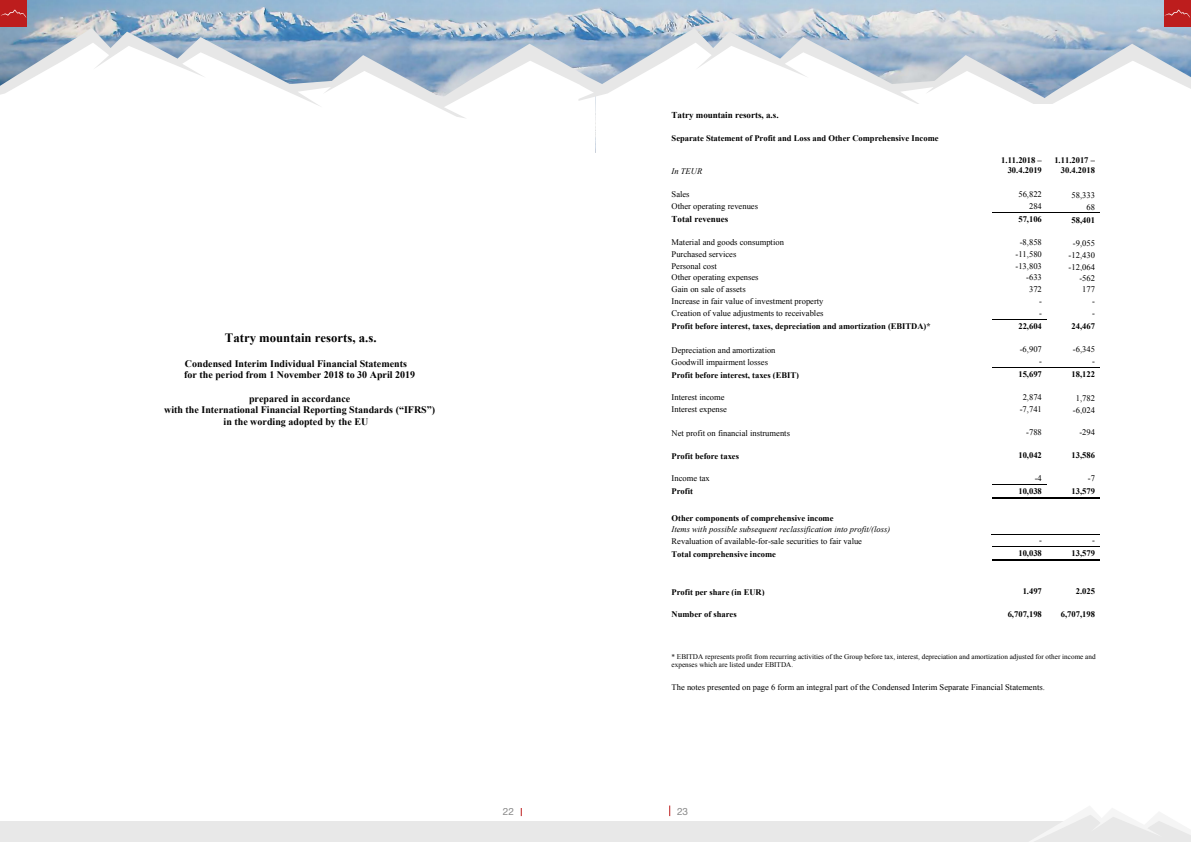
<style>
.page{position:relative;width:1191px;height:842px;background:#fff}
.page>*{position:absolute;margin:0;border:0;box-sizing:border-box;transform-origin:0 0}
.t1{font:700 12.7px "Times New Roman";color:#000}
.t2{font:700 10px/11.8px "Times New Roman";color:#000}
.t3{font:10px "Helvetica Neue LT Pro";color:#878787}
.t4{font:700 9px "Times New Roman";color:#000}
.t5{font:8.5px "Times New Roman";color:#000}
.t6{font:700 8.5px/9.8px "Times New Roman";color:#000;text-align:right}
.t7{font:italic 8.5px "Times New Roman";color:#000}
.t8{font:7.2px/8.3px "Times New Roman";color:#000}
</style>
<div class="page">
<img style="left:0;top:0;width:1191px;height:28px">
<svg style="left:0;top:28px;width:1191px;height:91px"></svg>
<div style="left:1163px;top:0;width:28px;height:27px;background:#bd1d1d"></div>
<svg style="left:1164px;top:10px;width:26px;height:8px"></svg>
<div style="left:0;top:0;width:27px;height:27px;background:#bd1d1d"></div>
<svg style="left:1px;top:10px;width:25px;height:8px"></svg>
<div style="left:0;top:821px;width:1069px;height:21px;background:#e8e8e8"></div>
<svg style="left:1030px;top:814px;width:161px;height:28px"></svg>
<div style="left:669px;top:104px;width:448px;height:670px;background:#fff"></div>
<hr style="left:991px;top:212px;width:55px;height:1px;background:#000">
<hr style="left:1046px;top:212px;width:54px;height:1px;background:#000">
<hr style="left:991px;top:319px;width:55px;height:1px;background:#000">
<hr style="left:1046px;top:319px;width:54px;height:1px;background:#000">
<hr style="left:991px;top:367px;width:55px;height:1px;background:#000">
<hr style="left:1046px;top:367px;width:54px;height:1px;background:#000">
<hr style="left:991px;top:484px;width:55px;height:1px;background:#000">
<hr style="left:1046px;top:484px;width:54px;height:1px;background:#000">
<hr style="left:991px;top:497px;width:55px;height:1px;background:#000">
<hr style="left:991px;top:498px;width:55px;height:1px;background:#000">
<hr style="left:1048px;top:497px;width:52px;height:1px;background:#000">
<hr style="left:1048px;top:498px;width:52px;height:1px;background:#000">
<hr style="left:991px;top:534px;width:109px;height:1px;background:#000">
<hr style="left:991px;top:546px;width:55px;height:1px;background:#000">
<hr style="left:1046px;top:546px;width:54px;height:1px;background:#000">
<hr style="left:991px;top:559px;width:55px;height:1px;background:#000">
<hr style="left:991px;top:560px;width:55px;height:1px;background:#000">
<hr style="left:1048px;top:559px;width:52px;height:1px;background:#000">
<hr style="left:1048px;top:560px;width:52px;height:1px;background:#000">
<h1 class="t1" style="left:225px;top:329px;width:153px">Tatry mountain resorts, a.s.</h1>
<p class="t2" style="left:184px;top:357px;width:232px">Condensed Interim Individual Financial Statements for the period from 1 November 2018 to 30 April 2019</p>
<p class="t2" style="left:249px;top:392px;width:103px">prepared in accordance</p>
<p class="t2" style="left:164px;top:404px;width:272px">with the International Financial Reporting Standards (“IFRS”)</p>
<p class="t2" style="left:223px;top:415px;width:146px">in the wording adopted by the EU</p>
<p class="t4" style="left:671px;top:108px;width:109px">Tatry mountain resorts, a.s.</p>
<p class="t6" style="left:671px;top:133px;width:268px">Separate Statement of Profit and Loss and Other Comprehensive Income</p>
<p class="t7" style="left:671px;top:166px;width:32px">In TEUR</p>
<p class="t6" style="left:1001px;top:155px;width:42px">1.11.2018 –<br>30.4.2019</p>
<p class="t6" style="left:1054px;top:155px;width:42px">1.11.2017 –<br>30.4.2018</p>
<p class="t5" style="left:671px;top:189px;width:20px">Sales</p>
<p class="t5" style="left:1018px;top:189px;width:25px">56,822</p>
<p class="t5" style="left:1071px;top:190px;width:25px">58,333</p>
<p class="t5" style="left:671px;top:201px;width:88px">Other operating revenues</p>
<p class="t5" style="left:1029px;top:201px;width:14px">284</p>
<p class="t5" style="left:1086px;top:202px;width:10px">68</p>
<p class="t4" style="left:671px;top:213px;width:58px">Total revenues</p>
<p class="t6" style="left:1018px;top:214px;width:25px">57,106</p>
<p class="t6" style="left:1071px;top:215px;width:25px">58,401</p>
<p class="t5" style="left:671px;top:237px;width:114px">Material and goods consumption</p>
<p class="t5" style="left:1019px;top:237px;width:24px">-8,858</p>
<p class="t5" style="left:1073px;top:238px;width:24px">-9,055</p>
<p class="t5" style="left:671px;top:248px;width:66px">Purchased services</p>
<p class="t5" style="left:1015px;top:248px;width:28px">-11,580</p>
<p class="t5" style="left:1068px;top:249px;width:28px">-12,430</p>
<p class="t5" style="left:671px;top:260px;width:47px">Personal cost</p>
<p class="t5" style="left:1015px;top:260px;width:28px">-13,803</p>
<p class="t5" style="left:1068px;top:261px;width:28px">-12,064</p>
<p class="t5" style="left:671px;top:272px;width:88px">Other operating expenses</p>
<p class="t5" style="left:1026px;top:272px;width:17px">-633</p>
<p class="t5" style="left:1079px;top:273px;width:17px">-562</p>
<p class="t5" style="left:671px;top:283px;width:76px">Gain on sale of assets</p>
<p class="t5" style="left:1029px;top:283px;width:14px">372</p>
<p class="t5" style="left:1082px;top:283px;width:14px">177</p>
<p class="t5" style="left:671px;top:295px;width:153px">Increase in fair value of investment property</p>
<p class="t5" style="left:1039px;top:295px;width:4px">-</p>
<p class="t5" style="left:1092px;top:295px;width:4px">-</p>
<p class="t5" style="left:671px;top:307px;width:153px">Creation of value adjustments to receivables</p>
<p class="t5" style="left:1039px;top:307px;width:4px">-</p>
<p class="t5" style="left:1092px;top:307px;width:4px">-</p>
<p class="t6" style="left:671px;top:321px;width:261px">Profit before interest, taxes, depreciation and amortization (EBITDA)*</p>
<p class="t6" style="left:1018px;top:321px;width:25px">22,604</p>
<p class="t6" style="left:1071px;top:321px;width:25px">24,467</p>
<p class="t5" style="left:671px;top:345px;width:105px">Depreciation and amortization</p>
<p class="t5" style="left:1019px;top:343px;width:24px">-6,907</p>
<p class="t5" style="left:1073px;top:343px;width:24px">-6,345</p>
<p class="t5" style="left:671px;top:357px;width:98px">Goodwill impairment losses</p>
<p class="t5" style="left:1039px;top:355px;width:4px">-</p>
<p class="t5" style="left:1092px;top:355px;width:4px">-</p>
<p class="t6" style="left:671px;top:370px;width:129px">Profit before interest, taxes (EBIT)</p>
<p class="t6" style="left:1018px;top:369px;width:25px">15,697</p>
<p class="t6" style="left:1071px;top:369px;width:25px">18,122</p>
<p class="t5" style="left:671px;top:391px;width:54px">Interest income</p>
<p class="t5" style="left:1022px;top:391px;width:21px">2,874</p>
<p class="t5" style="left:1075px;top:392px;width:21px">1,782</p>
<p class="t5" style="left:671px;top:403px;width:57px">Interest expense</p>
<p class="t5" style="left:1019px;top:403px;width:24px">-7,741</p>
<p class="t5" style="left:1073px;top:404px;width:24px">-6,024</p>
<p class="t5" style="left:671px;top:427px;width:120px">Net profit on financial instruments</p>
<p class="t5" style="left:1026px;top:426px;width:17px">-788</p>
<p class="t5" style="left:1079px;top:426px;width:17px">-294</p>
<p class="t6" style="left:671px;top:451px;width:69px">Profit before taxes</p>
<p class="t6" style="left:1018px;top:450px;width:25px">10,042</p>
<p class="t6" style="left:1071px;top:450px;width:25px">13,586</p>
<p class="t5" style="left:671px;top:472px;width:40px">Income tax</p>
<p class="t5" style="left:1034px;top:472px;width:9px">-4</p>
<p class="t5" style="left:1087px;top:472px;width:9px">-7</p>
<p class="t6" style="left:671px;top:486px;width:23px">Profit</p>
<p class="t6" style="left:1018px;top:486px;width:25px">10,038</p>
<p class="t6" style="left:1071px;top:486px;width:25px">13,579</p>
<p class="t6" style="left:671px;top:513px;width:163px">Other components of comprehensive income</p>
<p class="t7" style="left:671px;top:524px;width:220px">Items with possible subsequent reclassification into profit/(loss)</p>
<p class="t5" style="left:671px;top:536px;width:192px">Revaluation of available-for-sale securities to fair value</p>
<p class="t5" style="left:1039px;top:535px;width:4px">-</p>
<p class="t5" style="left:1092px;top:535px;width:4px">-</p>
<p class="t6" style="left:671px;top:549px;width:106px">Total comprehensive income</p>
<p class="t6" style="left:1018px;top:548px;width:25px">10,038</p>
<p class="t6" style="left:1071px;top:548px;width:25px">13,579</p>
<p class="t6" style="left:671px;top:586px;width:95px">Profit per share (in EUR)</p>
<p class="t6" style="left:1022px;top:586px;width:21px">1.497</p>
<p class="t6" style="left:1075px;top:586px;width:21px">2.025</p>
<p class="t6" style="left:671px;top:609px;width:67px">Number of shares</p>
<p class="t6" style="left:1007px;top:609px;width:36px">6,707,198</p>
<p class="t6" style="left:1060px;top:609px;width:36px">6,707,198</p>
<p class="t8" style="left:671px;top:652px;width:425px">* EBITDA represents profit from recurring activities of the Group before tax, interest, depreciation and amortization adjusted for other income and expenses which are listed under EBITDA.</p>
<p class="t5" style="left:671px;top:682px;width:375px">The notes presented on page 6 form an integral part of the Condensed Interim Separate Financial Statements.</p>
<p class="t3" style="left:503px;top:805px;width:13px">22</p>
<p class="t3" style="left:677px;top:805px;width:13px">23</p>
</div>
